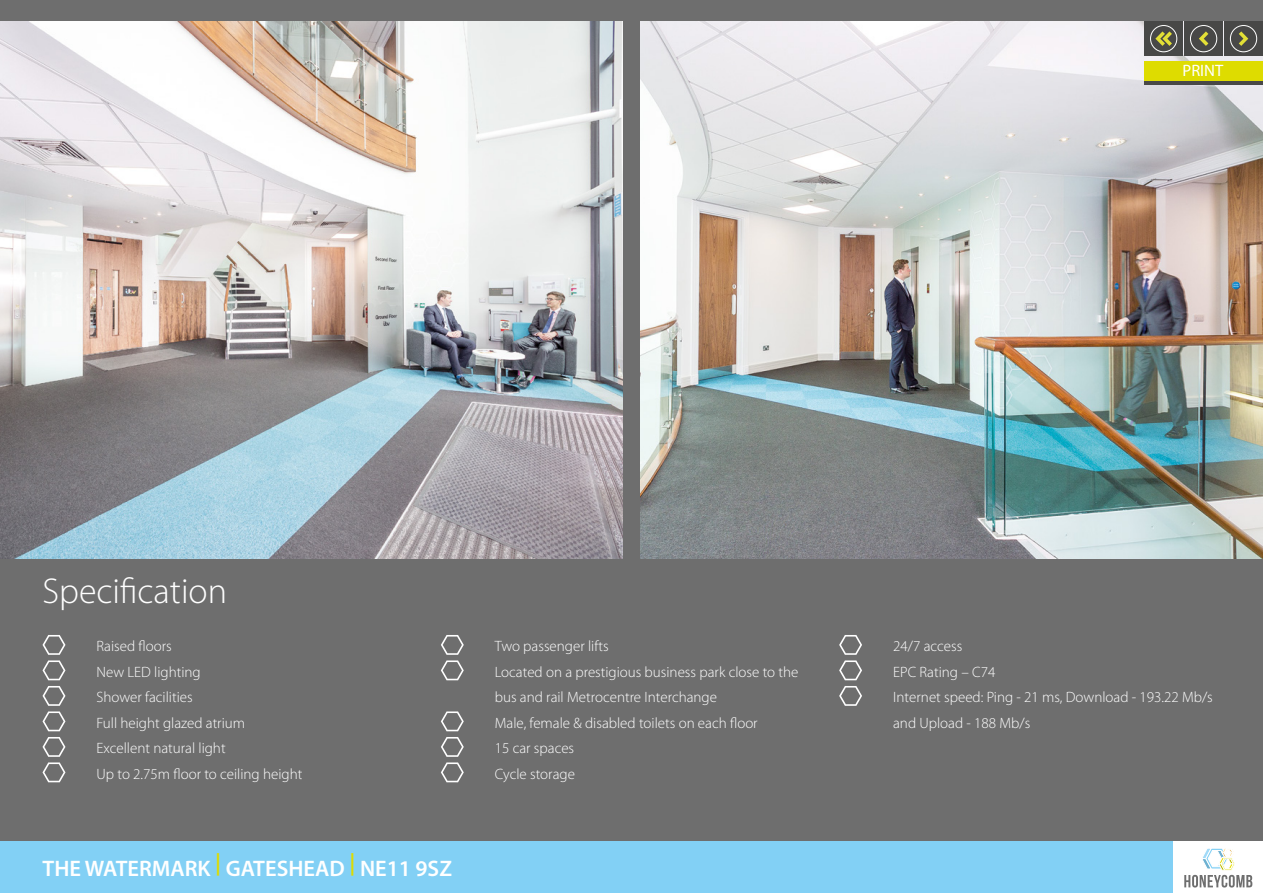
<style>
.page{position:relative;width:1263px;height:893px;background:#6e6e6e}
.page>*{position:absolute;margin:0;border:0;box-sizing:border-box;transform-origin:0 0}
.t1{font:300 36px "Myriad Pro";color:#fff}
.t2{font:600 22.5px "Myriad Pro";color:#fff}
.t3{font:16.5px "Myriad Pro";color:#fff}
.t4{font:300 15px/25.5px "Myriad Pro";color:#fff}
</style>
<div class="page">
<div style="left:0;top:842px;width:1263px;height:51px;background:#82d0f5"></div>
<div style="left:1174px;top:842px;width:89px;height:51px;background:#fff"></div>
<svg style="left:1184px;top:848px;width:68px;height:39px"></svg>
<svg style="left:43px;top:635px;width:22px;height:45px"></svg>
<svg style="left:43px;top:686px;width:22px;height:45px"></svg>
<svg style="left:43px;top:737px;width:22px;height:45px"></svg>
<svg style="left:441px;top:635px;width:23px;height:45px"></svg>
<svg style="left:441px;top:711px;width:23px;height:20px"></svg>
<svg style="left:441px;top:737px;width:23px;height:45px"></svg>
<svg style="left:839px;top:635px;width:23px;height:45px"></svg>
<svg style="left:839px;top:686px;width:23px;height:20px"></svg>
<img style="left:0;top:21px;width:623px;height:537px">
<img style="left:640px;top:21px;width:623px;height:537px">
<div style="left:1144px;top:21px;width:39px;height:35px;background:#484847"></div>
<div style="left:1150px;top:25px;width:27px;height:27px;border:1px solid #fff;border-radius:50%"></div>
<svg style="left:1155px;top:31px;width:17px;height:15px"></svg>
<div style="left:1184px;top:21px;width:39px;height:35px;background:#484847"></div>
<div style="left:1144px;top:61px;width:119px;height:20px;background:#dedc00"></div>
<hr style="left:1144px;top:81px;width:119px;height:3px;background:#484847">
<div style="left:1224px;top:21px;width:39px;height:35px;background:#484847"></div>
<div style="left:1230px;top:25px;width:27px;height:27px;border:1px solid #fff;border-radius:50%"></div>
<svg style="left:1239px;top:31px;width:9px;height:15px"></svg>
<div style="left:1190px;top:25px;width:27px;height:27px;border:1px solid #fff;border-radius:50%"></div>
<svg style="left:1199px;top:31px;width:9px;height:15px"></svg>
<h1 class="t1" style="left:43px;top:569px;width:186px">Specification</h1>
<p class="t3" style="left:1182px;top:61px;width:42px">PRINT</p>
<p class="t4" style="left:97px;top:634px;width:207px">Raised floors<br>New LED lighting<br>Shower facilities<br>Full height glazed atrium<br>Excellent natural light<br>Up to 2.75m floor to ceiling height</p>
<p class="t4" style="left:495px;top:634px;width:305px">Two passenger lifts<br>Located on a prestigious business park close to the bus and rail Metrocentre Interchange<br>Male, female &amp; disabled toilets on each floor<br>15 car spaces<br>Cycle storage</p>
<p class="t4" style="left:893px;top:634px;width:321px">24/7 access<br>EPC Rating – C74<br>Internet speed: Ping - 21 ms, Download - 193.22 Mb/s and Upload - 188 Mb/s</p>
<h2 class="t2" style="left:43px;top:854px;width:411px">THE WATERMARK <sup>|</sup> GATESHEAD <sup>|</sup> NE11 9SZ</h2>
</div>
